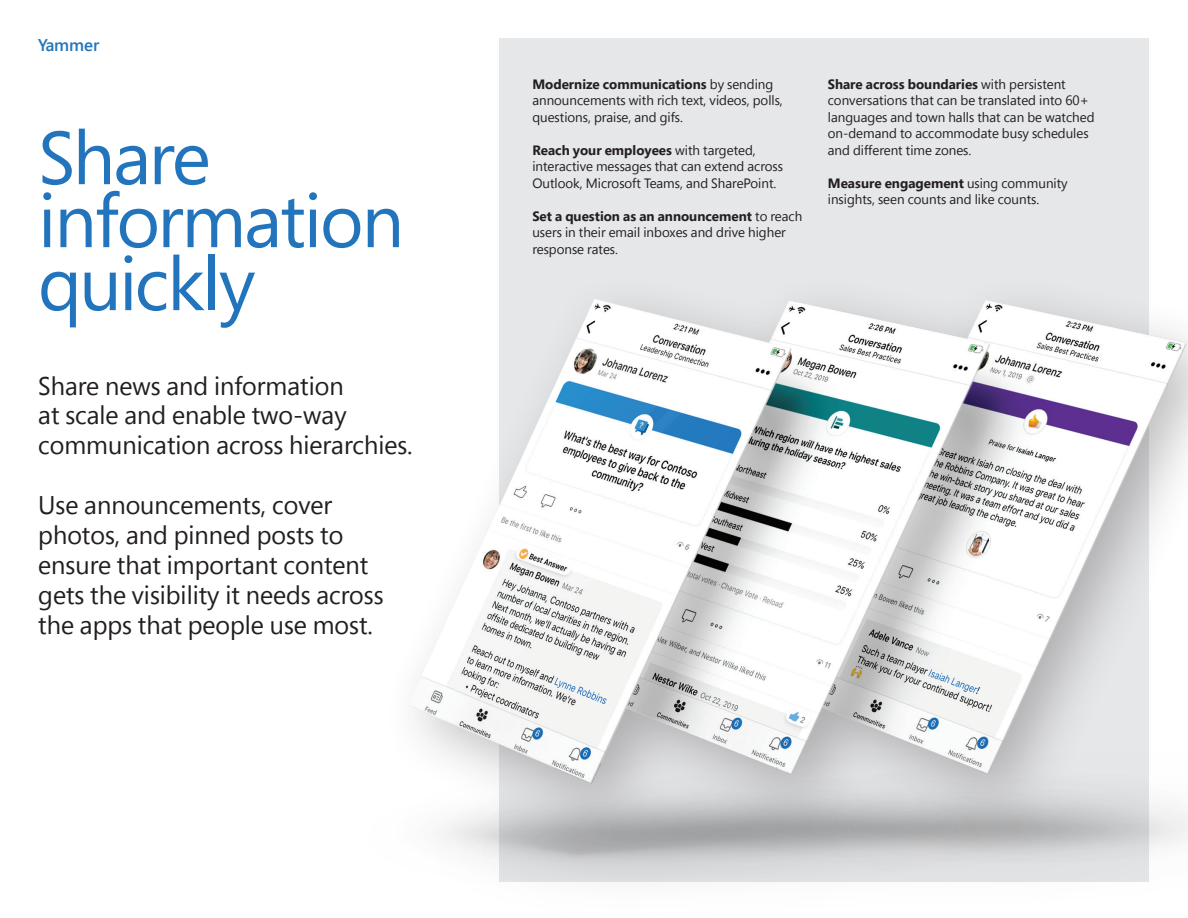
<style>
.page{position:relative;width:1188px;height:918px;background:#fff}
.page>*{position:absolute;margin:0;border:0;box-sizing:border-box;transform-origin:0 0}
.t1{font:75px/63px "Segoe Pro Display";letter-spacing:-.02em;color:#2275bc}
.t2{font:25.5px/30px "Segoe Pro Display";color:#231f20}
.t3{font:600 16.95px "Segoe Pro Display";color:#2275bc}
.t4{font:13.5px/16.5px "Segoe Pro Display";color:#231f20}
.s1{font-weight:700}
</style>
<div class="page">
<div style="left:499px;top:38px;width:649px;height:843px;background:#e6e7e9"></div>
<img style="left:409px;top:116px;width:779px;height:766px">
<p class="t3" style="left:38px;top:33px;width:63px">Yammer</p>
<h1 class="t1" style="left:38px;top:124px;width:367px">Share information quickly</h1>
<h2 class="t2" style="left:38px;top:370px;width:376px">Share news and information<br>at scale and enable two-way communication across hierarchies.</h2>
<h2 class="t2" style="left:38px;top:490px;width:347px">Use announcements, cover photos, and pinned posts to ensure that important content gets the visibility it needs across the apps that people use most.</h2>
<p class="t4" style="left:532px;top:75px;width:252px"><span class="s1">Modernize communications</span> by sending announcements with rich text, videos, polls, questions, praise, and gifs.</p>
<p class="t4" style="left:532px;top:141px;width:252px"><span class="s1">Reach your employees</span> with targeted, interactive messages that can extend across<br>Outlook, Microsoft Teams, and SharePoint.</p>
<p class="t4" style="left:532px;top:207px;width:271px"><span class="s1">Set a question as an announcement</span> to reach users in their email inboxes and drive higher response rates.</p>
<p class="t4" style="left:828px;top:75px;width:268px"><span class="s1">Share across boundaries</span> with persistent conversations that can be translated into 60+ languages and town halls that can be watched on-demand to accommodate busy schedules and different time zones.</p>
<p class="t4" style="left:828px;top:174px;width:241px"><span class="s1">Measure engagement</span> using community insights, seen counts and like counts.</p>
</div>
